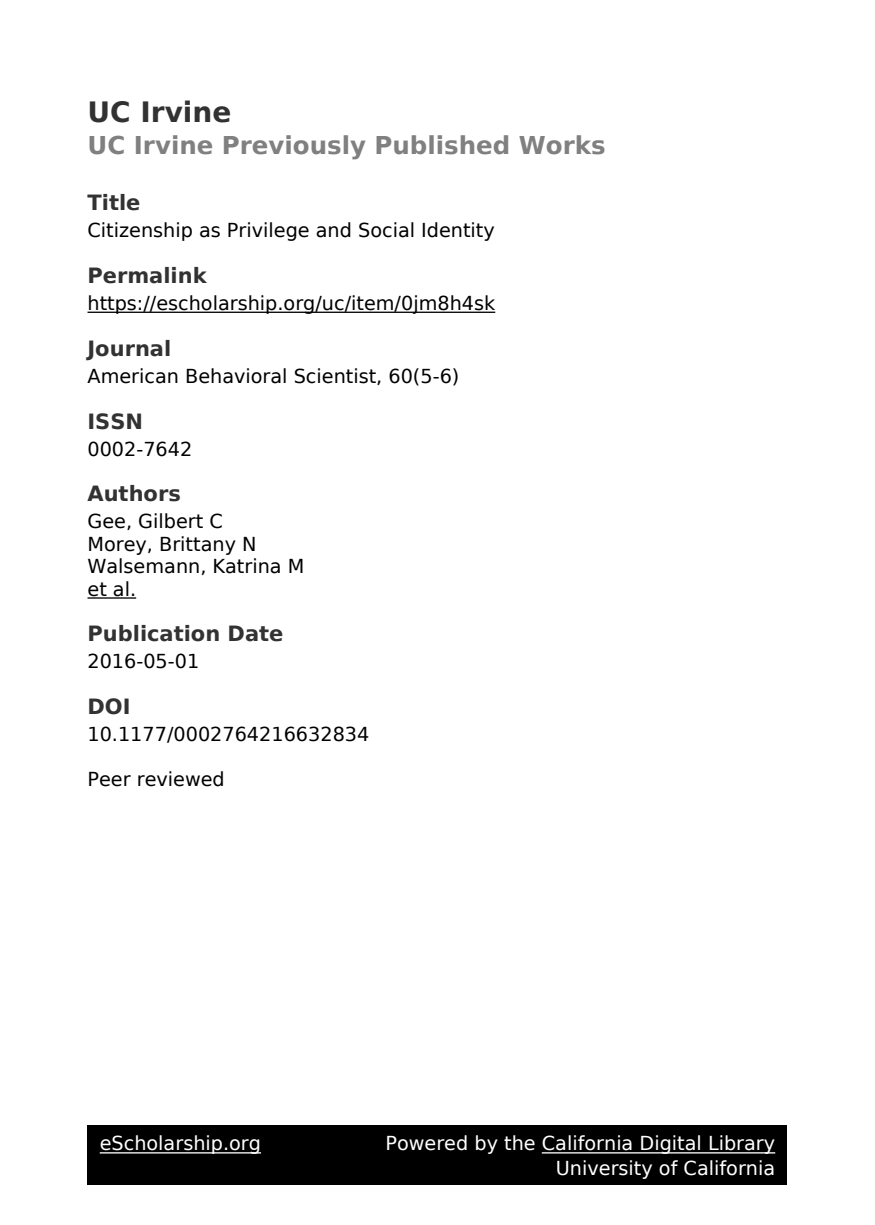
<style>
.page{position:relative;width:875px;height:1225px;background:#fff}
.page>*{position:absolute;margin:0;border:0;box-sizing:border-box;transform-origin:0 0}
.t1{font:700 28px "DejaVu Sans";color:#323232}
.t2{font:700 24.5px "DejaVu Sans";color:#808080}
.t3{font:700 21px "DejaVu Sans";color:#323232}
.t4{font:19.25px/22.4px "DejaVu Sans";color:#000}
.t5{font:19.25px/24.5px "DejaVu Sans";color:#fff;text-align:right}
</style>
<div class="page">
<hr style="left:88px;top:312px;width:407px;height:1px;background:#000">
<hr style="left:88px;top:597px;width:48px;height:2px;background:#000">
<div style="left:88px;top:1125px;width:700px;height:60px;background:#000"></div>
<hr style="left:100px;top:1152px;width:161px;height:2px;background:#fff">
<hr style="left:542px;top:1152px;width:233px;height:2px;background:#fff">
<h1 class="t1" style="left:88px;top:101px;width:145px">UC Irvine</h1>
<p class="t2" style="left:88px;top:136px;width:520px">UC Irvine Previously Published Works</p>
<p class="t3" style="left:88px;top:194px;width:54px">Title</p>
<p class="t4" style="left:88px;top:221px;width:409px">Citizenship as Privilege and Social Identity</p>
<p class="t3" style="left:88px;top:267px;width:121px">Permalink</p>
<p class="t4" style="left:88px;top:294px;width:409px">https://escholarship.org/uc/item/0jm8h4sk</p>
<p class="t3" style="left:88px;top:340px;width:85px">Journal</p>
<p class="t4" style="left:88px;top:367px;width:373px">American Behavioral Scientist, 60(5-6)</p>
<p class="t3" style="left:88px;top:413px;width:57px">ISSN</p>
<p class="t4" style="left:88px;top:439px;width:106px">0002-7642</p>
<p class="t3" style="left:88px;top:485px;width:95px">Authors</p>
<p class="t4" style="left:88px;top:512px;width:218px">Gee, Gilbert C<br>Morey, Brittany N<br>Walsemann, Katrina M et al.</p>
<p class="t3" style="left:88px;top:625px;width:198px">Publication Date</p>
<p class="t4" style="left:88px;top:652px;width:113px">2016-05-01</p>
<p class="t3" style="left:88px;top:698px;width:45px">DOI</p>
<p class="t4" style="left:88px;top:725px;width:283px">10.1177/0002764216632834</p>
<p class="t4" style="left:88px;top:770px;width:139px">Peer reviewed</p>
<p class="t5" style="left:100px;top:1133px;width:163px">eScholarship.org</p>
<p class="t5" style="left:385px;top:1133px;width:391px">Powered by the California Digital Library<br>University of California</p>
</div>
